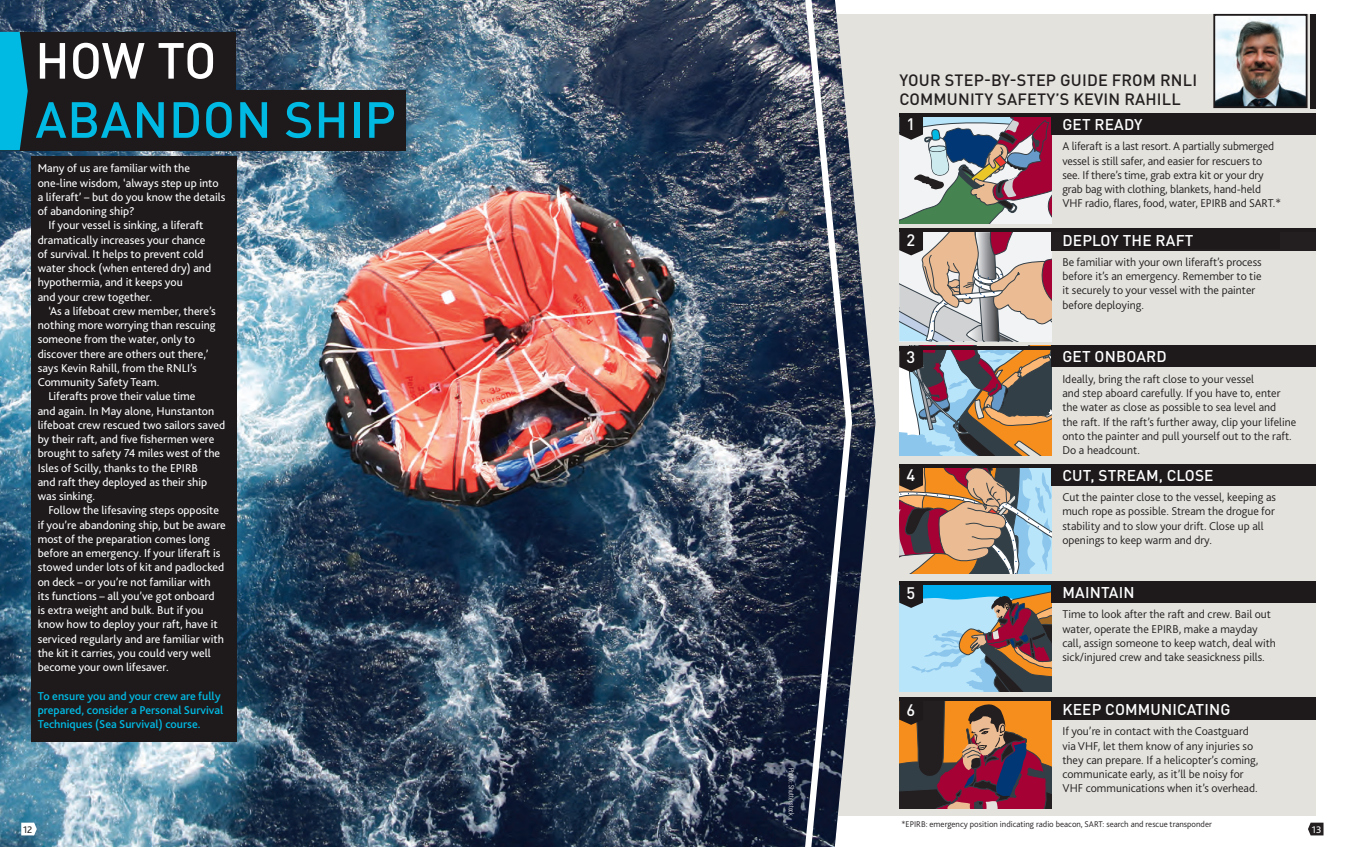
<style>
.page{position:relative;width:1347px;height:847px;background:#fff}
.page>*{position:absolute;margin:0;border:0;box-sizing:border-box;transform-origin:0 0}
.Body_copy{font:500 50px "DINOT";letter-spacing:.01em;color:#00bae4}
.t1{font:500 50px "DINOT";color:#fff}
.Body_copy-2{font:500 16.5px "DINOT";color:#fff}
.Body_copy-3{font:500 16.25px/19.5px "DINOT";letter-spacing:.01em;color:#231f20}
.Body_copy-4{font:500 15.38px "DINOT";letter-spacing:.01em;color:#fff}
.Body_copy-5{font:300 11.88px/14.2px "Bliss 2";color:#231f20}
.Feature_Body{font:11.88px/14.2px "Bliss 2";color:#fff}
.Feature_Body_no_inde{font:11.88px/14.2px "Bliss 2";color:#fff}
.Feature_Body-2{font:500 11.88px/14.2px "Bliss 2";color:#00bae4}
.Body_copy-6{font:10px "Bliss 2";color:#231f20}
.Body_copy-7{font:10px "Bliss 2";color:#fff}
.Feature_Body-3{font:300 8.75px "Bliss 2";color:#231f20}
.Photo_credit{font:condensed 7.5px "DINOT";letter-spacing:.025em;color:#fff}
</style>
<div class="page">
<div style="left:794px;top:14px;width:521px;height:801px;background:#e3e2dd"></div>
<img style="left:855px;top:209px;width:20px;height:607px">
<div style="left:1051px;top:346px;width:264px;height:21px;background:#1e1a1b"></div>
<div style="left:1051px;top:464px;width:264px;height:21px;background:#1e1a1b"></div>
<svg style="left:899px;top:468px;width:152px;height:106px;background:#a98e80"></svg>
<hr style="left:899px;top:464px;width:416px;height:4px;background:#1e1a1b">
<div style="left:1051px;top:113px;width:264px;height:22px;background:#1e1a1b"></div>
<svg style="left:899px;top:117px;width:152px;height:106px;background:#979095"></svg>
<hr style="left:899px;top:113px;width:416px;height:4px;background:#1e1a1b">
<div style="left:1051px;top:229px;width:264px;height:21px;background:#231f20"></div>
<div style="left:1062px;top:231px;width:217px;height:18px;background:#1e1a1b"></div>
<svg style="left:899px;top:232px;width:152px;height:224px;background:#aa9f99"></svg>
<hr style="left:899px;top:228px;width:416px;height:4px;background:#1e1a1b">
<img style="left:0;top:0;width:855px;height:847px">
<div style="left:0;top:90px;width:405px;height:60px;background:#1e1a1b"></div>
<svg style="left:21px;top:823px;width:16px;height:12px"></svg>
<div style="left:14px;top:32px;width:222px;height:60px;background:#1e1a1b"></div>
<svg style="left:0;top:32px;width:28px;height:118px;background:#04a1c5"></svg>
<svg style="left:899px;top:584px;width:152px;height:107px;background:#859ca8"></svg>
<div style="left:1051px;top:581px;width:264px;height:22px;background:#1e1a1b"></div>
<svg style="left:899px;top:581px;width:152px;height:3px"></svg>
<svg style="left:899px;top:701px;width:152px;height:107px;background:#864836"></svg>
<div style="left:1051px;top:698px;width:264px;height:22px;background:#1e1a1b"></div>
<hr style="left:899px;top:697px;width:416px;height:4px;background:#1e1a1b">
<img style="left:1216px;top:17px;width:88px;height:88px">
<div style="left:1213px;top:14px;width:94px;height:94px;border:2px solid #1e1a1b"></div>
<div style="left:1310px;top:14px;width:5px;height:94px;background:#1e1a1b"></div>
<svg style="left:1308px;top:823px;width:15px;height:12px"></svg>
<div style="left:31px;top:156px;width:205px;height:585px;background:#1e1a1b"></div>
<p class="t1" style="left:35px;top:29px;width:183px">HOW TO</p>
<p class="Body_copy" style="left:35px;top:88px;width:362px">ABANDON SHIP</p>
<p class="Feature_Body_no_inde" style="left:38px;top:161px;width:189px">Many of us are familiar with the one-line wisdom, ‘always step up into a liferaft’ – but do you know the details of abandoning ship?</p>
<p class="Feature_Body" style="left:38px;top:218px;width:175px;text-indent:11px">If your vessel is sinking, a liferaft dramatically increases your chance of survival. It helps to prevent cold water shock (when entered dry) and hypothermia, and it keeps you<br>and your crew together.</p>
<p class="Feature_Body" style="left:38px;top:303px;width:180px;text-indent:11px">‘As a lifeboat crew member, there’s nothing more worrying than rescuing someone from the water, only to discover there are others out there,’ says Kevin Rahill, from the RNLI’s Community Safety Team.</p>
<p class="Feature_Body" style="left:38px;top:389px;width:189px;text-indent:11px">Liferafts prove their value time<br>and again. In May alone, Hunstanton lifeboat crew rescued two sailors saved by their raft, and five fishermen were brought to safety 74 miles west of the Isles of Scilly, thanks to the EPIRB<br>and raft they deployed as their ship was sinking.</p>
<p class="Feature_Body" style="left:38px;top:503px;width:190px;text-indent:11px">Follow the lifesaving steps opposite if you’re abandoning ship, but be aware most of the preparation comes long before an emergency. If your liferaft is stowed under lots of kit and padlocked on deck – or you’re not familiar with<br>its functions – all you’ve got onboard<br>is extra weight and bulk. But if you know how to deploy your raft, have it serviced regularly and are familiar with the kit it carries, you could very well become your own lifesaver.</p>
<p class="Feature_Body-2" style="left:38px;top:688px;width:187px">To ensure you and your crew are fully prepared, consider a Personal Survival<br>Techniques (Sea Survival) course.</p>
<p class="Body_copy-6" style="left:23px;top:823px;width:11px">12</p>
<p class="Photo_credit" style="left:796px;top:768px;width:49px;rotate:90deg">Photo: Shutterstock</p>
<p class="Body_copy-3" style="left:899px;top:70px;width:299px">YOUR STEP-BY-STEP GUIDE FROM RNLI<br>COMMUNITY SAFETY’S KEVIN RAHILL</p>
<p class="Body_copy-2" style="left:906px;top:114px;width:10px">1</p>
<p class="Body_copy-4" style="left:1062px;top:115px;width:82px">GET READY</p>
<p class="Body_copy-5" style="left:1062px;top:139px;width:220px">A liferaft is a last resort. A partially submerged vessel is still safer, and easier for rescuers to see. If there’s time, grab extra kit or your dry grab bag with clothing, blankets, hand-held VHF radio, flares, food, water, EPIRB and SART.*</p>
<p class="Body_copy-2" style="left:906px;top:230px;width:10px">2</p>
<p class="Body_copy-4" style="left:1062px;top:230px;width:132px">DEPLOY THE RAFT</p>
<p class="Body_copy-5" style="left:1062px;top:255px;width:201px">Be familiar with your own liferaft’s process before it’s an emergency. Remember to tie it securely to your vessel with the painter before deploying.</p>
<p class="Body_copy-2" style="left:906px;top:346px;width:10px">3</p>
<p class="Body_copy-4" style="left:1062px;top:347px;width:106px">GET ONBOARD</p>
<p class="Body_copy-5" style="left:1062px;top:371px;width:235px">Ideally, bring the raft close to your vessel<br>and step aboard carefully. If you have to, enter the water as close as possible to sea level and<br>the raft. If the raft’s further away, clip your lifeline onto the painter and pull yourself out to the raft.<br>Do a headcount.</p>
<p class="Body_copy-2" style="left:906px;top:465px;width:10px">4</p>
<p class="Body_copy-4" style="left:1062px;top:465px;width:153px">CUT, STREAM, CLOSE</p>
<p class="Body_copy-5" style="left:1062px;top:490px;width:215px">Cut the painter close to the vessel, keeping as much rope as possible. Stream the drogue for stability and to slow your drift. Close up all openings to keep warm and dry.</p>
<p class="Body_copy-2" style="left:906px;top:582px;width:10px">5</p>
<p class="Body_copy-4" style="left:1062px;top:583px;width:73px">MAINTAIN</p>
<p class="Body_copy-5" style="left:1062px;top:607px;width:215px">Time to look after the raft and crew. Bail out water, operate the EPIRB, make a mayday call, assign someone to keep watch, deal with sick/injured crew and take seasickness pills.</p>
<p class="Body_copy-2" style="left:906px;top:699px;width:10px">6</p>
<p class="Body_copy-4" style="left:1062px;top:700px;width:169px">KEEP COMMUNICATING</p>
<p class="Body_copy-5" style="left:1062px;top:724px;width:197px">If you’re in contact with the Coastguard via VHF, let them know of any injuries so they can prepare. If a helicopter’s coming, communicate early, as it’ll be noisy for VHF communications when it’s overhead.</p>
<p class="Feature_Body-3" style="left:901px;top:818px;width:312px">*EPIRB: emergency position indicating radio beacon, SART: search and rescue transponder</p>
<p class="Body_copy-7" style="left:1311px;top:823px;width:11px">13</p>
</div>
